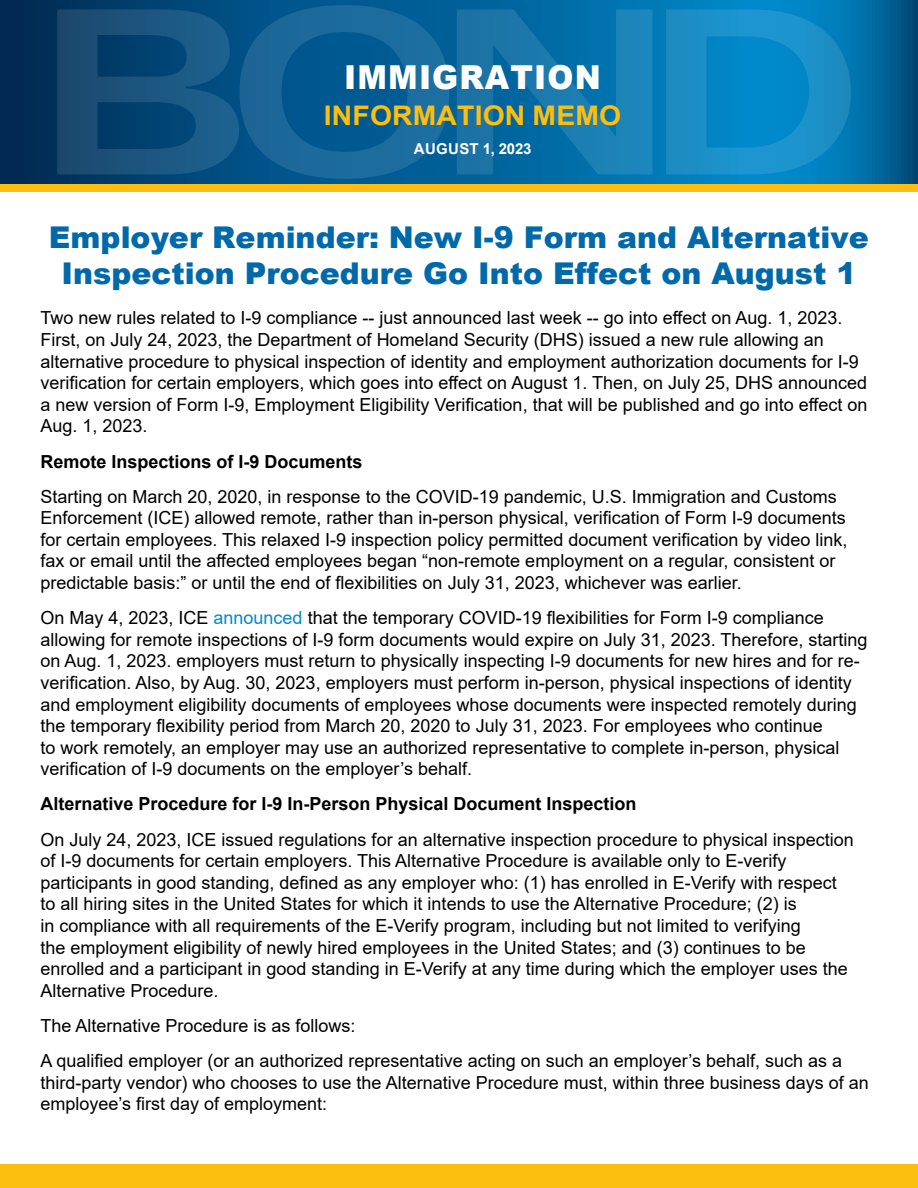
<style>
.page{position:relative;width:918px;height:1188px;background:#fff}
.page>*{position:absolute;margin:0;border:0;box-sizing:border-box;transform-origin:0 0}
.t1{font:900 33px "Arial";letter-spacing:.035em;color:#fff;scale:.95 1}
.t2{font:900 30px/36px "Arial";color:#0069aa;text-align:center}
.t3{font:700 27px "Arial";letter-spacing:.005em;color:#febe10;scale:1.05 1}
.t4{font:18px/21.6px "Arial";color:#000}
.t5{font:700 18px "Arial";color:#000}
.t6{font:700 15px "Arial";letter-spacing:.02em;color:#fff}
.s1{color:#0089cc}
</style>
<div class="page">
<div style="left:0;top:138px;width:918px;height:54px;background:#febe10"></div>
<svg style="left:0;top:0;width:918px;height:184px;background:#005689"></svg>
<svg style="left:57px;top:5px;width:392px;height:174px;background:#0f5888"></svg>
<svg style="left:457px;top:9px;width:195px;height:165px;background:#1075ab"></svg>
<svg style="left:666px;top:9px;width:185px;height:165px;background:#0f8bc7"></svg>
<div style="left:0;top:1164px;width:918px;height:24px;background:#febe10"></div>
<h1 class="t1" style="left:344px;top:53px;width:272px">IMMIGRATION</h1>
<h3 class="t3" style="left:324px;top:97px;width:285px">INFORMATION MEMO</h3>
<p class="t6" style="left:414px;top:138px;width:119px">AUGUST 1, 2023</p>
<h2 class="t2" style="left:49px;top:218px;width:821px">Employer Reminder: New I-9 Form and Alternative<br>Inspection Procedure Go Into Effect on August 1</h2>
<p class="t4" style="left:40px;top:307px;width:828px">Two new rules related to I-9 compliance -- just announced last week -- go into effect on Aug. 1, 2023.<br>First, on July 24, 2023, the Department of Homeland Security (DHS) issued a new rule allowing an alternative procedure to physical inspection of identity and employment authorization documents for I-9 verification for certain employers, which goes into effect on August 1. Then, on July 25, DHS announced a new version of Form I-9, Employment Eligibility Verification, that will be published and go into effect on Aug. 1, 2023.</p>
<p class="t5" style="left:40px;top:449px;width:324px">Remote Inspections of I-9 Documents</p>
<p class="t4" style="left:40px;top:485px;width:808px">Starting on March 20, 2020, in response to the COVID-19 pandemic, U.S. Immigration and Customs Enforcement (ICE) allowed remote, rather than in-person physical, verification of Form I-9 documents for certain employees. This relaxed I-9 inspection policy permitted document verification by video link, fax or email until the affected employees began “non-remote employment on a regular, consistent or predictable basis:” or until the end of flexibilities on July 31, 2023, whichever was earlier.</p>
<p class="t4" style="left:40px;top:607px;width:829px">On May 4, 2023, ICE <span class="s1">announced</span> that the temporary COVID-19 flexibilities for Form I-9 compliance allowing for remote inspections of I-9 form documents would expire on July 31, 2023. Therefore, starting on Aug. 1, 2023. employers must return to physically inspecting I-9 documents for new hires and for re&shy;verification. Also, by Aug. 30, 2023, employers must perform in-person, physical inspections of identity and employment eligibility documents of employees whose documents were inspected remotely during the temporary flexibility period from March 20, 2020 to July 31, 2023. For employees who continue<br>to work remotely, an employer may use an authorized representative to complete in-person, physical verification of I-9 documents on the employer’s behalf.</p>
<p class="t5" style="left:40px;top:791px;width:598px">Alternative Procedure for I-9 In-Person Physical Document Inspection</p>
<p class="t4" style="left:40px;top:828px;width:815px">On July 24, 2023, ICE issued regulations for an alternative inspection procedure to physical inspection of I-9 documents for certain employers. This Alternative Procedure is available only to E-verify participants in good standing, defined as any employer who: (1) has enrolled in E-Verify with respect to all hiring sites in the United States for which it intends to use the Alternative Procedure; (2) is<br>in compliance with all requirements of the E-Verify program, including but not limited to verifying<br>the employment eligibility of newly hired employees in the United States; and (3) continues to be enrolled and a participant in good standing in E-Verify at any time during which the employer uses the Alternative Procedure.</p>
<p class="t4" style="left:40px;top:1008px;width:803px;line-height:35.1px">The Alternative Procedure is as follows:<br>A qualified employer (or an authorized representative acting on such an employer’s behalf, such as a</p>
<p class="t4" style="left:40px;top:1071px;width:830px">third-party vendor) who chooses to use the Alternative Procedure must, within three business days of an employee’s first day of employment:</p>
</div>
